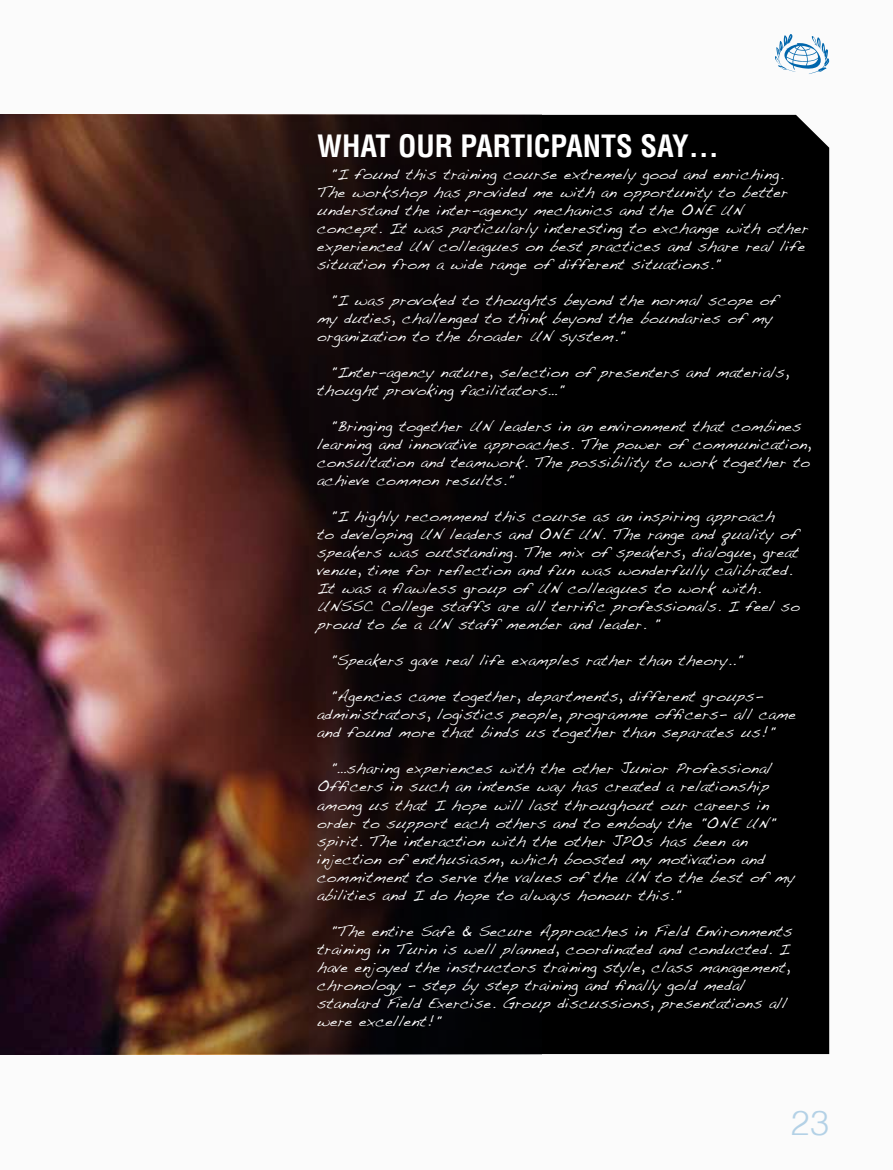
<style>
.page{position:relative;width:893px;height:1170px;background:#fff}
.page>*{position:absolute;margin:0;border:0;box-sizing:border-box;transform-origin:0 0}
.t1{font:300 34.5px "Helvetica";color:#b3d1e6}
.t2{font:700 condensed 30px "Helvetica";letter-spacing:-.01em;color:#fff}
.t3{font:15px/18px "Handwriting Dakota";letter-spacing:.02em;color:#fff}
</style>
<div class="page">
<div style="left:0;top:0;width:893px;height:1169px;background:#fbfbfb"></div>
<div style="left:542px;top:115px;width:287px;height:938px;background:#000"></div>
<img style="left:0;top:115px;width:542px;height:938px">
<svg style="left:775px;top:34px;width:54px;height:40px"></svg>
<h2 class="t2" style="left:317px;top:127px;width:283px">WHAT OUR PARTIC PANTS</h2>
<h2 class="t2" style="left:640px;top:127px;width:80px">SAY…</h2>
<p class="t3" style="left:317px;top:165px;width:493px;text-indent:13px">"I found this training course extremely good and enriching.<br>The workshop has provided me with an opportunity to better understand the inter-agency mechanics and the ONE UN concept. It was particularly interesting to exchange with other experienced UN colleagues on best practices and share real life situation from a wide range of different situations."</p>
<p class="t3" style="left:317px;top:291px;width:462px;text-indent:13px">"I was provoked to thoughts beyond the normal scope of my duties, challenged to think beyond the boundaries of my organization to the broader UN system."</p>
<p class="t3" style="left:317px;top:363px;width:473px;text-indent:13px">"Inter-agency nature, selection of presenters and materials, thought provoking facilitators…"</p>
<p class="t3" style="left:317px;top:417px;width:495px;text-indent:13px">"Bringing together UN leaders in an environment that combines learning and innovative approaches. The power of communication, consultation and teamwork. The possibility to work together to achieve common results."</p>
<p class="t3" style="left:317px;top:507px;width:484px;text-indent:13px">"I highly recommend this course as an inspiring approach<br>to developing UN leaders and ONE UN. The range and quality of speakers was outstanding. The mix of speakers, dialogue, great venue, time for reflection and fun was wonderfully calibrated.<br>It was a flawless group of UN colleagues to work with.<br>UNSSC College staffs are all terrific professionals. I feel so proud to be a UN staff member and leader. "</p>
<p class="t3" style="left:330px;top:651px;width:415px">"Speakers gave real life examples rather than theory.."</p>
<p class="t3" style="left:317px;top:687px;width:480px;text-indent:13px">"Agencies came together, departments, different groups&shy;administrators, logistics people, programme officers- all came and found more that binds us together than separates us!"</p>
<p class="t3" style="left:317px;top:759px;width:479px;text-indent:13px">"…sharing experiences with the other Junior Professional Officers in such an intense way has created a relationship among us that I hope will last throughout our careers in order to support each others and to embody the "ONE UN" spirit. The interaction with the other JPOs has been an injection of enthusiasm, which boosted my motivation and commitment to serve the values of the UN to the best of my abilities and I do hope to always honour this."</p>
<p class="t3" style="left:317px;top:921px;width:477px;text-indent:13px">"The entire Safe &amp; Secure Approaches in Field Environments training in Turin is well planned, coordinated and conducted. I have enjoyed the instructors training style, class management, chronology - step by step training and finally gold medal standard Field Exercise. Group discussions, presentations all were excellent!"</p>
<h1 class="t1" style="left:790px;top:1101px;width:40px">23</h1>
</div>
